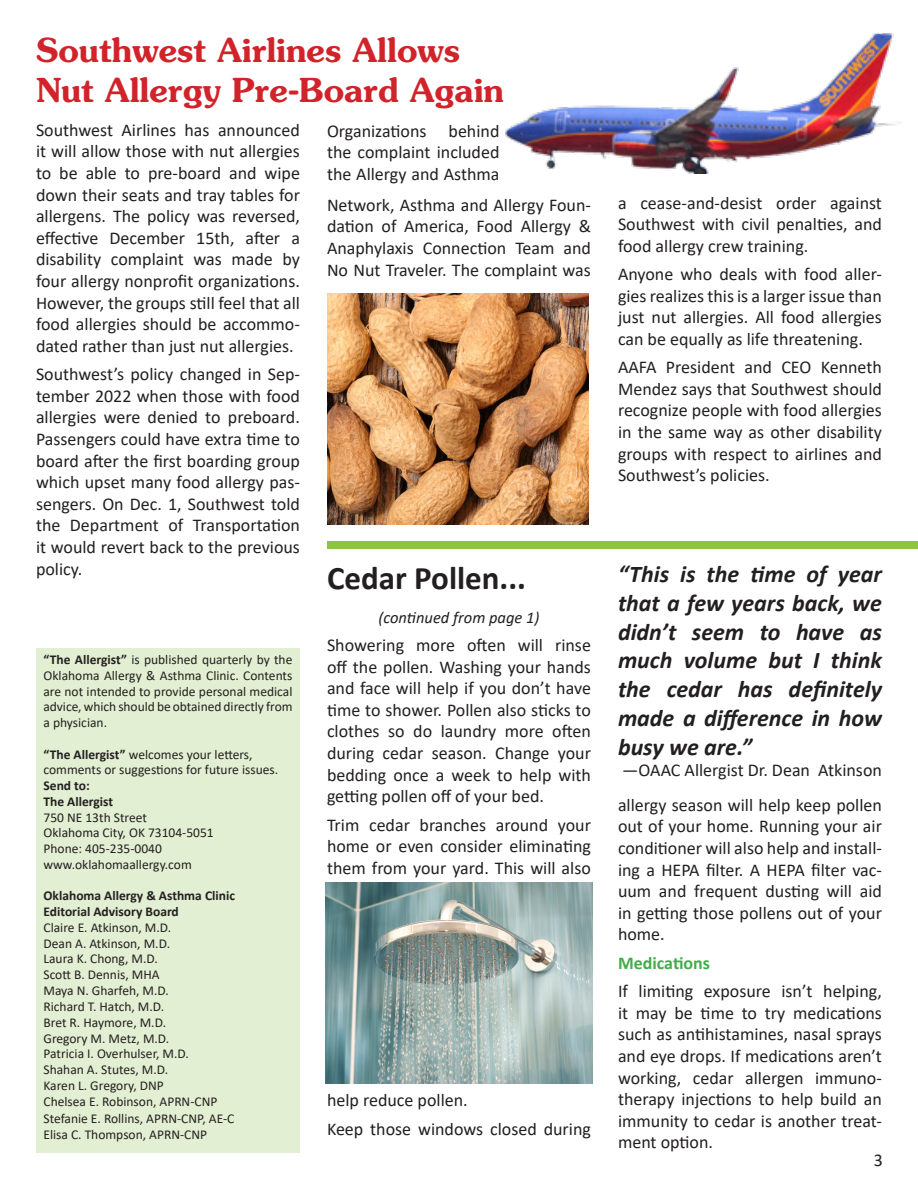
<style>
.page{position:relative;width:918px;height:1188px;background:#fff}
.page>*{position:absolute;margin:0;border:0;box-sizing:border-box;transform-origin:0 0}
.t1{font:600 33px "Souvenir";color:#d1232a}
.t2{font:700 33px "Calibri";color:#231f20}
.t3{font:italic 700 24px/28.8px "Calibri";color:#231f20;text-align:justify}
.t4{font:18px/21.6px "Calibri";color:#231f20;text-align:justify}
.t5{font:700 18px "Calibri";color:#40ae49}
.t6{font:italic 16.5px "Calibri";color:#231f20}
.t7{font:13.5px/15.8px "Calibri";color:#231f20}
.t8{font:700 13.5px "Calibri";color:#231f20}
.s1{font-weight:700}
</style>
<div class="page">
<div style="left:36px;top:648px;width:264px;height:505px;background:#e3efd2"></div>
<div style="left:327px;top:541px;width:591px;height:8px;background:#8bc63e"></div>
<img style="left:505px;top:33px;width:396px;height:141px">
<img style="left:327px;top:294px;width:261px;height:231px">
<img style="left:326px;top:883px;width:266px;height:201px">
<p class="t1" style="left:36px;top:29px;width:426px">Southwest Airlines Allows</p>
<p class="t1" style="left:36px;top:69px;width:470px">Nut Allergy Pre-Board Again</p>
<p class="t4" style="left:36px;top:119px;width:266px">Southwest Airlines has announced it will allow those with nut allergies to be able to pre-board and wipe down their seats and tray tables for allergens. The policy was reversed, effective December 15th, after a disability complaint was made by four allergy nonprofit organizations.<br>However, the groups still feel that all food allergies should be accommo&shy;dated rather than just nut allergies.</p>
<p class="t4" style="left:36px;top:363px;width:266px">Southwest’s policy changed in Sep&shy;tember 2022 when those with food allergies were denied to preboard.<br>Passengers could have extra time to board after the first boarding group which upset many food allergy pas&shy;sengers. On Dec. 1, Southwest told the Department of Transportation it would revert back to the previous policy.</p>
<p class="t4" style="left:327px;top:119px;width:174px">Organizations behind the complaint included the Allergy and Asthma</p>
<p class="t4" style="left:327px;top:194px;width:265px">Network, Asthma and Allergy Foun&shy;dation of America, Food Allergy &amp; Anaphylaxis Connection Team and No Nut Traveler. The complaint was</p>
<p class="t4" style="left:618px;top:191px;width:266px">a cease-and-desist order against Southwest with civil penalties, and food allergy crew training.</p>
<p class="t4" style="left:618px;top:263px;width:265px">Anyone who deals with food aller&shy;gies realizes this is a larger issue than just nut allergies. All food allergies can be equally as life threatening.</p>
<p class="t4" style="left:618px;top:356px;width:265px">AAFA President and CEO Kenneth Mendez says that Southwest should recognize people with food allergies in the same way as other disability groups with respect to airlines and Southwest’s policies.</p>
<p class="t3" style="left:618px;top:559px;width:266px">“This is the time of year that a few years back, we didn’t seem to have as much volume but I think the cedar has definitely made a difference in how busy we are.”</p>
<p class="t4" style="left:622px;top:759px;width:261px">—OAAC Allergist Dr. Dean Atkinson</p>
<p class="t2" style="left:327px;top:555px;width:201px">Cedar Pollen...</p>
<p class="t6" style="left:378px;top:606px;width:163px">(continued from page 1)</p>
<p class="t4" style="left:327px;top:634px;width:266px">Showering more often will rinse off the pollen. Washing your hands and face will help if you don’t have time to shower. Pollen also sticks to clothes so do laundry more often during cedar season. Change your bedding once a week to help with getting pollen off of your bed.</p>
<p class="t4" style="left:327px;top:813px;width:266px">Trim cedar branches around your home or even consider eliminating them from your yard. This will also</p>
<p class="t7" style="left:44px;top:651px;width:251px;text-align:justify"><span class="s1">“The Allergist”</span> is published quarterly by the Oklahoma Allergy &amp; Asthma Clinic. Contents are not intended to provide personal medical advice, which should be obtained directly from a physician.</p>
<p class="t7" style="left:44px;top:746px;width:211px"><span class="s1">“The Allergist”</span> welcomes your letters,</p>
<p class="t7" style="left:44px;top:762px;width:236px">comments or suggestions for future issues.</p>
<p class="t8" style="left:44px;top:776px;width:48px">Send to:</p>
<p class="t8" style="left:44px;top:792px;width:71px">The Allergist</p>
<p class="t7" style="left:44px;top:809px;width:172px">750 NE 13th Street<br>Oklahoma City, OK 73104-5051</p>
<p class="t7" style="left:44px;top:840px;width:120px">Phone: 405-235-0040</p>
<p class="t7" style="left:44px;top:856px;width:150px">www.oklahomaallergy.com</p>
<p class="t8" style="left:44px;top:886px;width:193px">Oklahoma Allergy &amp; Asthma Clinic</p>
<p class="t8" style="left:44px;top:902px;width:137px">Editorial Advisory Board</p>
<p class="t7" style="left:44px;top:919px;width:129px">Claire E. Atkinson, M.D.<br>Dean A. Atkinson, M.D.</p>
<p class="t7" style="left:44px;top:951px;width:116px">Laura K. Chong, M.D.</p>
<p class="t7" style="left:44px;top:966px;width:118px">Scott B. Dennis, MHA</p>
<p class="t7" style="left:44px;top:983px;width:127px">Maya N. Gharfeh, M.D.</p>
<p class="t7" style="left:44px;top:998px;width:122px">Richard T. Hatch, M.D.</p>
<p class="t7" style="left:44px;top:1014px;width:124px">Bret R. Haymore, M.D.</p>
<p class="t7" style="left:44px;top:1030px;width:127px">Gregory M. Metz, M.D.</p>
<p class="t7" style="left:44px;top:1046px;width:147px">Patricia I. Overhulser, M.D.</p>
<p class="t7" style="left:44px;top:1061px;width:126px">Shahan A. Stutes, M.D.</p>
<p class="t7" style="left:44px;top:1078px;width:122px">Karen L. Gregory, DNP</p>
<p class="t7" style="left:44px;top:1094px;width:175px">Chelsea E. Robinson, APRN-CNP</p>
<p class="t7" style="left:44px;top:1110px;width:192px">Stefanie E. Rollins, APRN-CNP, AE-C</p>
<p class="t7" style="left:44px;top:1126px;width:165px">Elisa C. Thompson, APRN-CNP</p>
<p class="t4" style="left:618px;top:794px;width:266px">allergy season will help keep pollen out of your home. Running your air conditioner will also help and install&shy;ing a HEPA filter. A HEPA filter vac&shy;uum and frequent dusting will aid in getting those pollens out of your home.</p>
<p class="t5" style="left:618px;top:950px;width:94px">Medications</p>
<p class="t4" style="left:618px;top:980px;width:266px">If limiting exposure isn’t helping, it may be time to try medications such as antihistamines, nasal sprays and eye drops. If medications aren’t working, cedar allergen immuno&shy;therapy injections to help build an immunity to cedar is another treat&shy;ment option.</p>
<p class="t4" style="left:327px;top:1089px;width:142px">help reduce pollen.</p>
<p class="t4" style="left:327px;top:1117px;width:265px">Keep those windows closed during</p>
<p class="t4" style="left:874px;top:1149px;width:11px">3</p>
</div>
